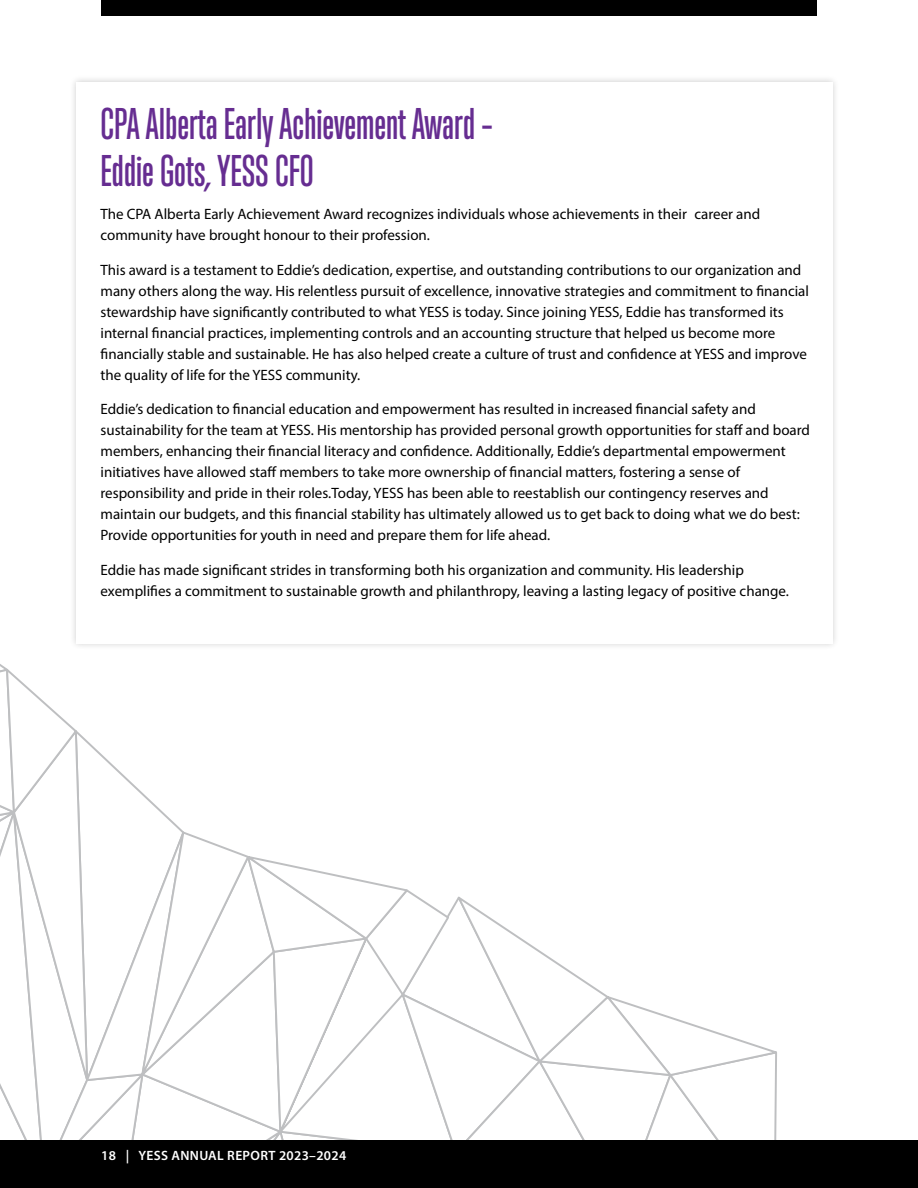
<style>
.page{position:relative;width:918px;height:1188px;background:#fff}
.page>*{position:absolute;margin:0;border:0;box-sizing:border-box;transform-origin:0 0}
.t1{font:500 40.5px/46.7px "Trump Gothic East";color:#662d91}
.t2{font:15px/21px "Myriad Pro";color:#000}
.t3{font:600 13.5px "Myriad Pro";letter-spacing:.025em;color:#fff}
</style>
<div class="page">
<svg style="left:0;top:664px;width:777px;height:476px"></svg>
<div style="left:0;top:1140px;width:918px;height:48px;background:#000"></div>
<div style="left:101px;top:0;width:716px;height:16px;background:#000"></div>
<div style="left:69px;top:75px;width:771px;height:576px;background:#f6f6f6"></div>
<div style="left:76px;top:82px;width:757px;height:562px;background:#fff"></div>
<h1 class="t1" style="left:100px;top:100px;width:394px">CPA Alberta Early Achievement Award –<br>Eddie Gots, YESS CFO</h1>
<p class="t2" style="left:100px;top:204px;width:661px">The CPA Alberta Early Achievement Award recognizes individuals whose achievements in their career and community have brought honour to their profession.</p>
<p class="t2" style="left:100px;top:259px;width:710px">This award is a testament to Eddie’s dedication, expertise, and outstanding contributions to our organization and many others along the way. His relentless pursuit of excellence, innovative strategies and commitment to financial stewardship have significantly contributed to what YESS is today. Since joining YESS, Eddie has transformed its internal financial practices, implementing controls and an accounting structure that helped us become more financially stable and sustainable. He has also helped create a culture of trust and confidence at YESS and improve the quality of life for the YESS community.</p>
<p class="t2" style="left:100px;top:399px;width:711px">Eddie’s dedication to financial education and empowerment has resulted in increased financial safety and sustainability for the team at YESS. His mentorship has provided personal growth opportunities for staff and board members, enhancing their financial literacy and confidence. Additionally, Eddie’s departmental empowerment initiatives have allowed staff members to take more ownership of financial matters, fostering a sense of responsibility and pride in their roles.Today, YESS has been able to reestablish our contingency reserves and maintain our budgets, and this financial stability has ultimately allowed us to get back to doing what we do best:<br>Provide opportunities for youth in need and prepare them for life ahead.</p>
<p class="t2" style="left:100px;top:559px;width:690px">Eddie has made significant strides in transforming both his organization and community. His leadership exemplifies a commitment to sustainable growth and philanthropy, leaving a lasting legacy of positive change.</p>
<p class="t3" style="left:101px;top:1147px;width:247px">18 | YESS ANNUAL REPORT 2023–2024</p>
</div>
